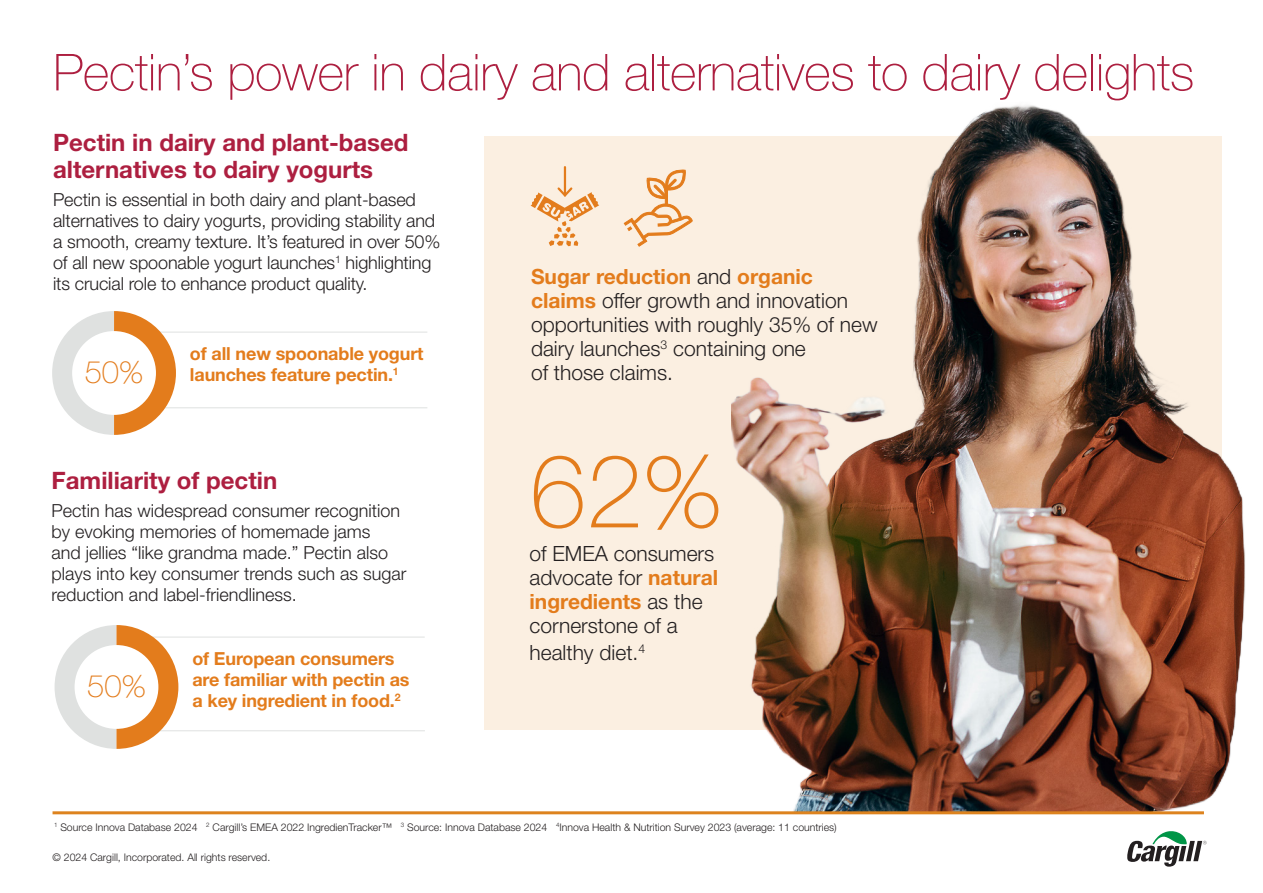
<style>
.page{position:relative;width:1263px;height:893px;background:#fff}
.page>*{position:absolute;margin:0;border:0;box-sizing:border-box;transform-origin:0 0}
.t1{font:100 102px "Helvetica Neue LT Std";color:#e37c1c}
.t2{font:100 51px "Helvetica Neue LT Std";letter-spacing:-.01em;color:#ad1f40}
.t3{font:100 31.05px "Helvetica Neue LT Std";color:#e37c1c}
.t4{font:700 24px/27px "Helvetica Neue LT Std";color:#ad1f40}
.t5{font:300 21px/24px "Helvetica Neue LT Std";color:#231f20}
.t6{font:300 18px/21px "Helvetica Neue LT Std";letter-spacing:-.01em;color:#231f20}
.t7{font:700 18px/21px "Helvetica Neue LT Std";letter-spacing:-.01em;color:#e37c1c}
.t8{font:300 10.5px "Helvetica Neue LT Std";color:#231f20}
.t9{font:700 10.5px "Helvetica Neue LT Std";color:#e37c1c}
.s1{font-weight:700;color:#e37c1c}
</style>
<div class="page">
<svg style="left:1127px;top:831px;width:79px;height:36px"></svg>
<hr style="left:136px;top:637px;width:289px;height:1px;background:#dfe1e0">
<hr style="left:133px;top:730px;width:292px;height:1px;background:#dfe1e0">
<svg style="left:55px;top:625px;width:123px;height:124px"></svg>
<div style="left:75px;top:645px;width:83px;height:84px;background:#fff;border-radius:50%"></div>
<hr style="left:149px;top:332px;width:278px;height:1px;background:#dfe1e0">
<hr style="left:142px;top:407px;width:285px;height:1px;background:#dfe1e0">
<svg style="left:52px;top:311px;width:124px;height:124px"></svg>
<div style="left:72px;top:331px;width:84px;height:84px;background:#fff;border-radius:50%"></div>
<div style="left:485px;top:137px;width:737px;height:593px;background:#fbefe1"></div>
<hr style="left:564px;top:167px;width:2px;height:28px;background:#e37c1c">
<svg style="left:531px;top:185px;width:68px;height:61px"></svg>
<svg style="left:624px;top:169px;width:69px;height:78px"></svg>
<img style="left:732px;top:105px;width:513px;height:706px">
<hr style="left:53px;top:811px;width:1151px;height:3px;background:#dd831e">
<p class="t2" style="left:53px;top:43px;width:1143px">Pectin’s power in dairy and alternatives to dairy delights</p>
<p class="t4" style="left:53px;top:128px;width:357px">Pectin in dairy and plant-based alternatives to dairy yogurts</p>
<p class="t6" style="left:53px;top:189px;width:389px">Pectin is essential in both dairy and plant-based alternatives to dairy yogurts, providing stability and a smooth, creamy texture. It’s featured in over 50% of all new spoonable yogurt launches<sup>1</sup> highlighting its crucial role to enhance product quality.</p>
<p class="t7" style="left:190px;top:343px;width:235px">of all new spoonable yogurt launches feature pectin.</p>
<p class="t3" style="left:85px;top:354px;width:60px">50%</p>
<p class="t9" style="left:393px;top:365px;width:7px">1</p>
<p class="t4" style="left:52px;top:466px;width:227px">Familiarity of pectin</p>
<p class="t6" style="left:52px;top:500px;width:356px">Pectin has widespread consumer recognition by evoking memories of homemade jams<br>and jellies “like grandma made.” Pectin also plays into key consumer trends such as sugar reduction and label-friendliness.</p>
<p class="t3" style="left:87px;top:668px;width:60px">50%</p>
<p class="t7" style="left:192px;top:648px;width:219px">of European consumers are familiar with pectin as a key ingredient in food.</p>
<p class="t9" style="left:395px;top:691px;width:7px">2</p>
<p class="t5" style="left:531px;top:264px;width:348px"><span class="s1">Sugar reduction</span> and <span class="s1">organic claims</span> offer growth and innovation opportunities with roughly 35% of new dairy launches<sup>3</sup> containing one<br>of those claims.</p>
<p class="t1" style="left:530px;top:433px;width:194px">62%</p>
<p class="t5" style="left:529px;top:541px;width:190px">of EMEA consumers advocate for <span class="s1">natural ingredients</span> as the cornerstone of a</p>
<p class="t5" style="left:529px;top:640px;width:117px">healthy diet.<sup>4</sup></p>
<p class="t8" style="left:54px;top:820px;width:784px"><sup>1</sup> Source Innova Database 2024 <sup>2</sup> Cargill’s EMEA 2022 IngredienTracker™ <sup>3</sup> Source: Innova Database 2024 <sup>4</sup>Innova Health &amp; Nutrition Survey 2023 (average: 11 countries)</p>
<p class="t8" style="left:53px;top:850px;width:219px">© 2024 Cargill, Incorporated. All rights reserved.</p>
</div>
